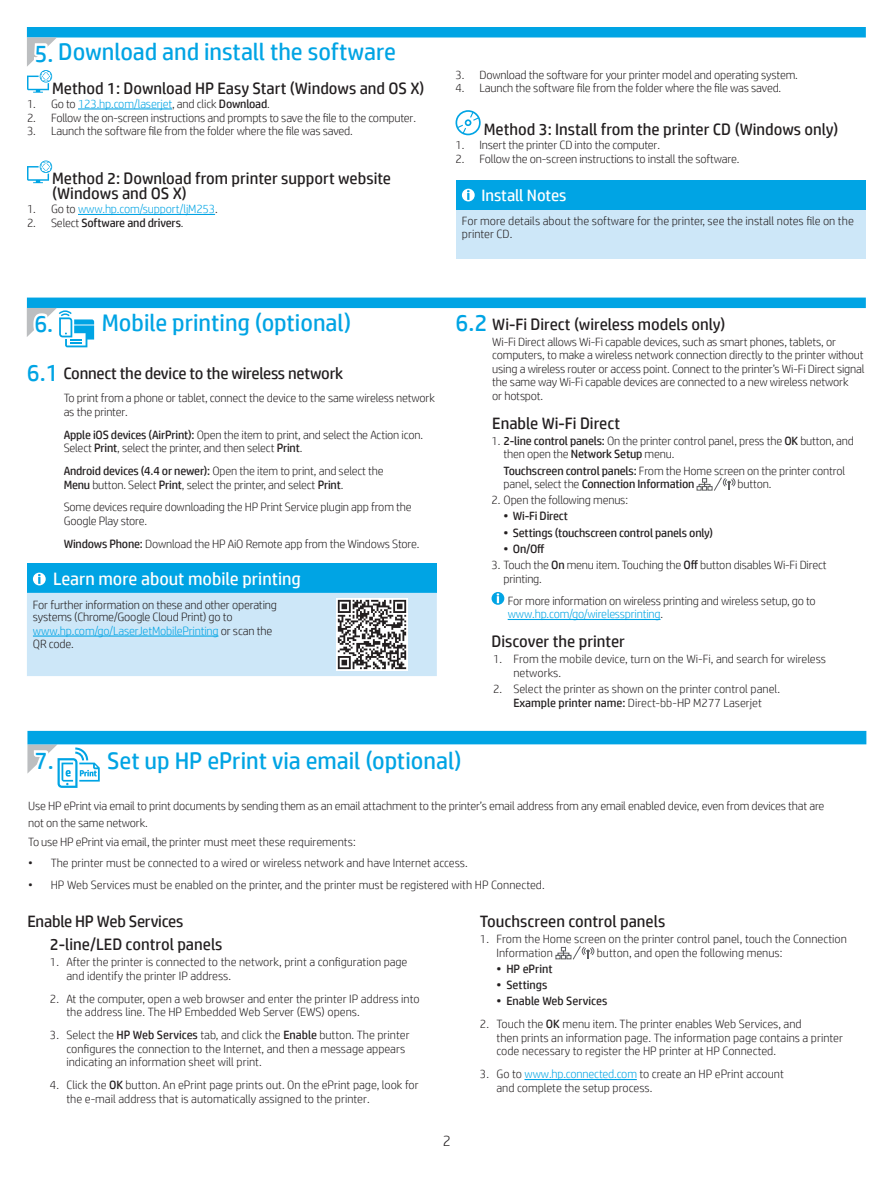
<style>
.page{position:relative;width:893px;height:1188px;background:#fff}
.page>*{position:absolute;margin:0;border:0;box-sizing:border-box;transform-origin:0 0}
.t1{font:24px "HP Simplified";color:#00a4e4}
.t2{font:18px "HP Simplified";color:#fff}
.t3{font:16.5px/15px "HP Simplified";color:#231f20}
.t4{font:16.5px "HP Simplified";color:#fff}
.t5{font:300 15px "HP Simplified";color:#231f20}
.t6{font:300 12px/13.5px "HP Simplified";letter-spacing:-.015em;color:#231f20}
.t7{font:12px "HP Simplified";letter-spacing:-.015em;color:#231f20}
.t8{font:300 12px "HP Simplified";letter-spacing:-.015em;color:#00a4e4}
.s1{color:#231f20}
.s2{font-weight:400;color:#231f20}
.s3{font-weight:300}
.s4{font-size:24px;color:#00a4e4}
.s5{font-weight:400}
.s6{color:#00a4e4}
</style>
<div class="page">
<div style="left:27px;top:298px;width:838px;height:10px;background:#00a4e4"></div>
<div style="left:27px;top:563px;width:409px;height:30px;background:#00a4e4"></div>
<div style="left:27px;top:593px;width:409px;height:83px;background:#cde7f8"></div>
<svg style="left:33px;top:573px;width:13px;height:12px"></svg>
<hr style="left:33px;top:636px;width:185px;height:1px;background:#00a4e4">
<img style="left:336px;top:599px;width:71px;height:71px">
<div style="left:27px;top:27px;width:838px;height:11px;background:#00a4e4"></div>
<svg style="left:27px;top:308px;width:67px;height:39px"></svg>
<hr style="left:78px;top:108px;width:94px;height:2px;background:#00a4e4">
<hr style="left:78px;top:214px;width:137px;height:1px;background:#00a4e4">
<svg style="left:27px;top:37px;width:31px;height:147px"></svg>
<svg style="left:455px;top:110px;width:25px;height:25px"></svg>
<div style="left:455px;top:180px;width:410px;height:30px;background:#00a4e4"></div>
<div style="left:455px;top:210px;width:410px;height:49px;background:#cde7f8"></div>
<svg style="left:461px;top:189px;width:13px;height:12px"></svg>
<div style="left:27px;top:731px;width:839px;height:13px;background:#00a4e4"></div>
<svg style="left:27px;top:744px;width:73px;height:44px"></svg>
<hr style="left:524px;top:1079px;width:112px;height:1px;background:#00a4e4">
<svg style="left:555px;top:946px;width:39px;height:14px"></svg>
<hr style="left:507px;top:619px;width:153px;height:1px;background:#00a4e4">
<svg style="left:696px;top:477px;width:39px;height:14px"></svg>
<svg style="left:491px;top:592px;width:13px;height:13px"></svg>
<h1 class="t1" style="left:34px;top:36px;width:363px">5. Download and install the software</h1>
<h3 class="t3" style="left:52px;top:81px;width:373px">Method 1: Download HP Easy Start (Windows and OS X)</h3>
<p class="t8" style="left:27px;top:96px;width:244px"><span class="s1">1. Go to</span> 123.hp.com/laserjet<span class="s1">, and click</span> <span class="s2">Download</span><span class="s1">.</span></p>
<p class="t6" style="left:27px;top:110px;width:390px">2. Follow the on-screen instructions and prompts to save the file to the computer.</p>
<p class="t6" style="left:27px;top:124px;width:327px">3. Launch the software file from the folder where the file was saved.</p>
<h3 class="t3" style="left:52px;top:171px;width:340px">Method 2: Download from printer support website (Windows and OS X)</h3>
<p class="t8" style="left:27px;top:201px;width:192px"><span class="s1">1. Go to</span> www.hp.com/support/ljM253<span class="s1">.</span></p>
<p class="t7" style="left:27px;top:215px;width:158px"><span class="s3">2. Select</span> Software and drivers<span class="s3">.</span></p>
<p class="t6" style="left:455px;top:67px;width:344px">3. Download the software for your printer model and operating system.</p>
<p class="t6" style="left:455px;top:81px;width:327px">4. Launch the software file from the folder where the file was saved.</p>
<h3 class="t3" style="left:483px;top:122px;width:356px">Method 3: Install from the printer CD (Windows only)</h3>
<p class="t6" style="left:455px;top:138px;width:206px">1. Insert the printer CD into the computer.</p>
<p class="t6" style="left:455px;top:152px;width:285px">2. Follow the on-screen instructions to install the software.</p>
<h3 class="t4" style="left:481px;top:185px;width:87px">Install Notes</h3>
<p class="t6" style="left:461px;top:214px;width:393px;line-height:12.8px">For more details about the software for the printer, see the install notes file on the printer CD.</p>
<h1 class="t1" style="left:34px;top:307px;width:318px">6. Mobile printing (optional)</h1>
<h3 class="t3" style="left:27px;top:366px;width:318px"><span class="s4">6.1</span> Connect the device to the wireless network</h3>
<p class="t6" style="left:64px;top:391px;width:372px">To print from a phone or tablet, connect the device to the same wireless network as the printer.</p>
<p class="t6" style="left:64px;top:427px;width:360px"><span class="s5">Apple iOS devices (AirPrint):</span> Open the item to print, and select the Action icon.<br>Select <span class="s5">Print</span>, select the printer, and then select <span class="s5">Print</span>.</p>
<p class="t6" style="left:64px;top:464px;width:321px"><span class="s5">Android devices (4.4 or newer):</span> Open the item to print, and select the<br><span class="s5">Menu</span> button. Select <span class="s5">Print</span>, select the printer, and select <span class="s5">Print</span>.</p>
<p class="t6" style="left:64px;top:500px;width:349px">Some devices require downloading the HP Print Service plugin app from the<br>Google Play store.</p>
<p class="t6" style="left:64px;top:537px;width:357px"><span class="s5">Windows Phone:</span> Download the HP AiO Remote app from the Windows Store.</p>
<h2 class="t2" style="left:53px;top:567px;width:249px">Learn more about mobile printing</h2>
<p class="t6" style="left:33px;top:598px;width:245px;line-height:13px">For further information on these and other operating systems (Chrome/Google Cloud Print) go to <span class="s6">www.hp.com/go/LaserJetMobilePrinting</span> or scan the QR code.</p>
<h3 class="t3" style="left:455px;top:316px;width:271px"><span class="s4">6.2</span> Wi-Fi Direct (wireless models only)</h3>
<p class="t6" style="left:492px;top:334px;width:374px">Wi-Fi Direct allows Wi-Fi capable devices, such as smart phones, tablets, or computers, to make a wireless network connection directly to the printer without using a wireless router or access point. Connect to the printer’s Wi-Fi Direct signal the same way Wi-Fi capable devices are connected to a new wireless network<br>or hotspot.</p>
<h3 class="t3" style="left:492px;top:415px;width:129px">Enable Wi-Fi Direct</h3>
<p class="t6" style="left:503px;top:434px;width:352px;text-indent:-12px">1. <span class="s5">2-line control panels:</span> On the printer control panel, press the <span class="s5">OK</span> button, and then open the <span class="s5">Network Setup</span> menu.</p>
<p class="t6" style="left:503px;top:463px;width:343px"><span class="s5">Touchscreen control panels:</span> From the Home screen on the printer control panel, select the <span class="s5">Connection Information</span></p>
<p class="t6" style="left:737px;top:477px;width:35px">button.</p>
<p class="t6" style="left:491px;top:493px;width:138px">2. Open the following menus:</p>
<p class="t7" style="left:503px;top:508px;width:66px">• Wi-Fi Direct</p>
<p class="t7" style="left:503px;top:525px;width:211px">• Settings (touchscreen control panels only)</p>
<p class="t7" style="left:503px;top:541px;width:43px">• On/Off</p>
<p class="t6" style="left:503px;top:558px;width:324px;text-indent:-12px">3. Touch the <span class="s5">On</span> menu item. Touching the <span class="s5">Off</span> button disables Wi-Fi Direct printing.</p>
<p class="t6" style="left:507px;top:594px;width:309px">For more information on wireless printing and wireless setup, go to <span class="s6">www.hp.com/go/wirelessprinting</span>.</p>
<h3 class="t3" style="left:491px;top:634px;width:135px">Discover the printer</h3>
<p class="t6" style="left:513px;top:652px;width:314px;text-indent:-20px">1. From the mobile device, turn on the Wi-Fi, and search for wireless networks.</p>
<p class="t6" style="left:493px;top:682px;width:288px;text-align:center">2. Select the printer as shown on the printer control panel.<br><span class="s5">Example printer name:</span> Direct-bb-HP M277 Laserjet</p>
<h1 class="t1" style="left:35px;top:745px;width:428px">7. Set up HP ePrint via email (optional)</h1>
<p class="t6" style="left:28px;top:797px;width:797px;line-height:16.5px">Use HP ePrint via email to print documents by sending them as an email attachment to the printer’s email address from any email enabled device, even from devices that are not on the same network.</p>
<p class="t6" style="left:28px;top:834px;width:329px">To use HP ePrint via email, the printer must meet these requirements:</p>
<p class="t6" style="left:28px;top:856px;width:441px">• The printer must be connected to a wired or wireless network and have Internet access.</p>
<p class="t6" style="left:28px;top:878px;width:517px">• HP Web Services must be enabled on the printer, and the printer must be registered with HP Connected.</p>
<h3 class="t3" style="left:479px;top:914px;width:187px">Touchscreen control panels</h3>
<p class="t6" style="left:496px;top:932px;width:352px;text-indent:-16px">1. From the Home screen on the printer control panel, touch the Connection<br>Information</p>
<h3 class="t3" style="left:50px;top:910px;width:174px;line-height:23px;text-indent:-22px">Enable HP Web Services<br>2-line/LED control panels</h3>
<p class="t6" style="left:66px;top:955px;width:342px;text-indent:-16px">1. After the printer is connected to the network, print a configuration page and identify the printer IP address.</p>
<p class="t6" style="left:66px;top:991px;width:354px;text-indent:-16px">2. At the computer, open a web browser and enter the printer IP address into the address line. The HP Embedded Web Server (EWS) opens.</p>
<p class="t6" style="left:66px;top:1028px;width:344px;text-indent:-16px">3. Select the <span class="s5">HP Web Services</span> tab, and click the <span class="s5">Enable</span> button. The printer configures the connection to the Internet, and then a message appears indicating an information sheet will print.</p>
<p class="t6" style="left:66px;top:1078px;width:354px;text-indent:-16px">4. Click the <span class="s5">OK</span> button. An ePrint page prints out. On the ePrint page, look for the e-mail address that is automatically assigned to the printer.</p>
<p class="t6" style="left:596px;top:946px;width:187px">button, and open the following menus:</p>
<p class="t7" style="left:496px;top:961px;width:58px">• HP ePrint</p>
<p class="t7" style="left:496px;top:977px;width:52px">• Settings</p>
<p class="t7" style="left:496px;top:993px;width:112px">• Enable Web Services</p>
<p class="t6" style="left:496px;top:1017px;width:348px;text-indent:-16px">2. Touch the <span class="s5">OK</span> menu item. The printer enables Web Services, and<br>then prints an information page. The information page contains a printer code necessary to register the HP printer at HP Connected.</p>
<p class="t6" style="left:496px;top:1067px;width:289px;text-indent:-16px">3. Go to <span class="s6">www.hp.connected.com</span> to create an HP ePrint account and complete the setup process.</p>
<p class="t5" style="left:442px;top:1131px;width:10px">2</p>
</div>
